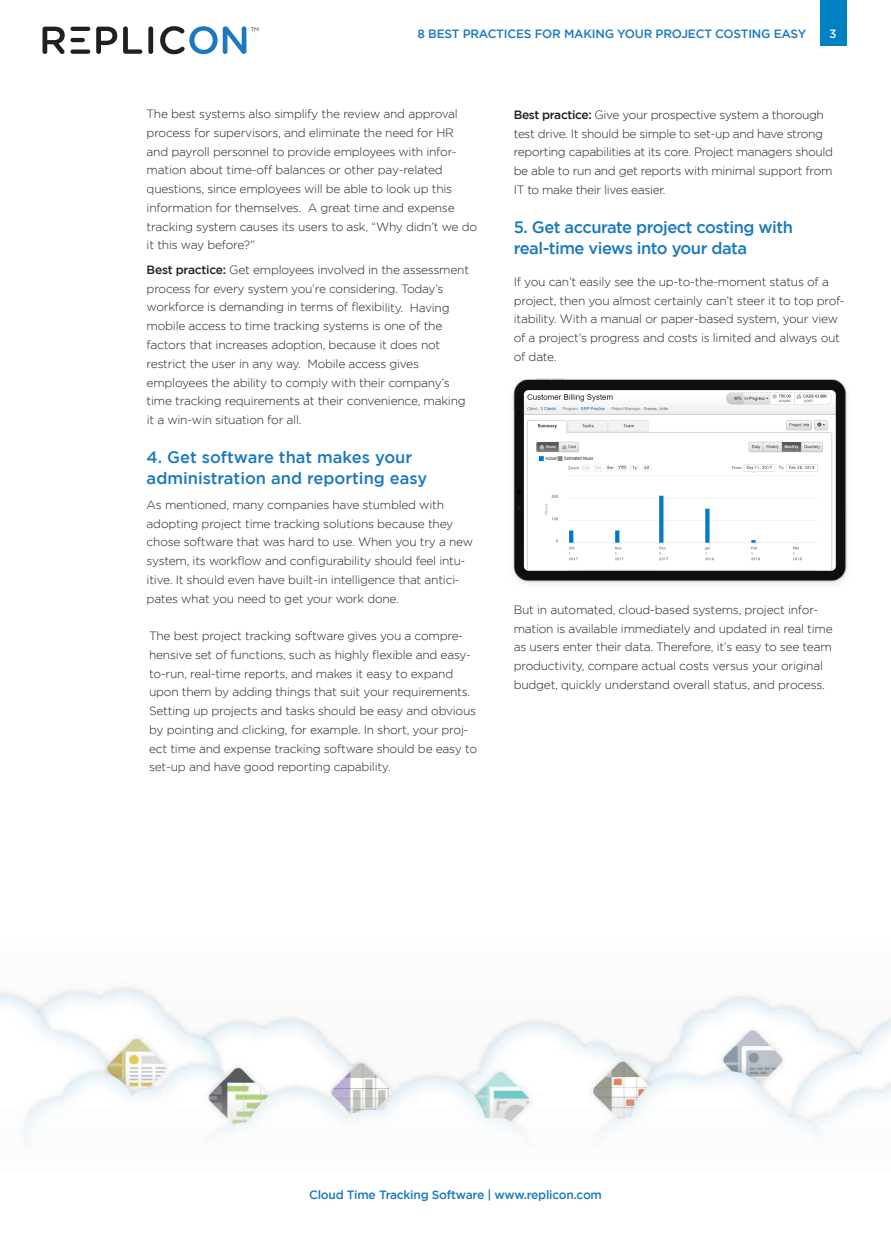
<style>
.page{position:relative;width:891px;height:1242px;background:#fff}
.page>*{position:absolute;margin:0;border:0;box-sizing:border-box;transform-origin:0 0}
.t1{font:500 16.5px/21px "Gotham";letter-spacing:-.025em;color:#1a79bf}
.t2{font:500 16.5px/21px "Gotham";color:#1a79bf}
.t3{font:300 12px/18.8px "Gotham";letter-spacing:-.02em;color:#231f20}
.t4{font:500 12px "Gotham";letter-spacing:-.02em;color:#1a79bf}
.t5{font:500 12px "Gotham";color:#f1f2f2}
.s1{font-weight:500}
</style>
<div class="page">
<img style="left:0;top:986px;width:891px;height:157px">
<svg style="left:43px;top:27px;width:22px;height:27px"></svg>
<svg style="left:96px;top:27px;width:21px;height:27px"></svg>
<svg style="left:123px;top:26px;width:19px;height:28px"></svg>
<div style="left:148px;top:26px;width:5px;height:28px;background:#231f20;border-radius:2px"></div>
<svg style="left:70px;top:50px;width:20px;height:4px"></svg>
<hr style="left:70px;top:38px;width:15px;height:4px;background:#231f20;border-radius:2px">
<hr style="left:70px;top:27px;width:20px;height:4px;background:#231f20;border-radius:2px">
<svg style="left:160px;top:26px;width:98px;height:28px"></svg>
<div style="left:820px;top:0;width:27px;height:46px;background:#0081c4"></div>
<img style="left:513px;top:378px;width:335px;height:207px">
<p class="t4" style="left:418px;top:27px;width:390px">8 BEST PRACTICES FOR MAKING YOUR PROJECT COSTING EASY</p>
<p class="t5" style="left:829px;top:27px;width:9px">3</p>
<p class="t3" style="left:147px;top:104px;width:332px">The best systems also simplify the review and approval process for supervisors, and eliminate the need for HR and payroll personnel to provide employees with infor&shy;mation about time-off balances or other pay-related questions, since employees will be able to look up this information for themselves. A great time and expense tracking system causes its users to ask, “Why didn’t we do it this way before?”</p>
<p class="t3" style="left:147px;top:260px;width:324px"><span class="s1">Best practice:</span> Get employees involved in the assessment process for every system you’re considering. Today’s workforce is demanding in terms of flexibility. Having mobile access to time tracking systems is one of the factors that increases adoption, because it does not restrict the user in any way. Mobile access gives employees the ability to comply with their company’s time tracking requirements at their convenience, making it a win-win situation for all.</p>
<h1 class="t2" style="left:147px;top:446px;width:282px">4. Get software that makes your administration and reporting easy</h1>
<p class="t3" style="left:147px;top:495px;width:328px">As mentioned, many companies have stumbled with adopting project time tracking solutions because they chose software that was hard to use. When you try a new system, its workflow and configurability should feel intu&shy;itive. It should even have built-in intelligence that antici&shy;pates what you need to get your work done.</p>
<p class="t3" style="left:149px;top:626px;width:329px">The best project tracking software gives you a compre&shy;hensive set of functions, such as highly flexible and easy&shy;to-run, real-time reports, and makes it easy to expand upon them by adding things that suit your requirements.<br>Setting up projects and tasks should be easy and obvious by pointing and clicking, for example. In short, your proj&shy;ect time and expense tracking software should be easy to set-up and have good reporting capability.</p>
<p class="t3" style="left:514px;top:105px;width:321px"><span class="s1">Best practice:</span> Give your prospective system a thorough test drive. It should be simple to set-up and have strong reporting capabilities at its core. Project managers should be able to run and get reports with minimal support from IT to make their lives easier.</p>
<h1 class="t1" style="left:514px;top:216px;width:281px">5. Get accurate project costing with real-time views into your data</h1>
<p class="t3" style="left:514px;top:272px;width:333px">If you can’t easily see the up-to-the-moment status of a project, then you almost certainly can’t steer it to top prof&shy;itability. With a manual or paper-based system, your view of a project’s progress and costs is limited and always out of date.</p>
<p class="t3" style="left:514px;top:600px;width:321px">But in automated, cloud-based systems, project infor&shy;mation is available immediately and updated in real time as users enter their data. Therefore, it’s easy to see team productivity, compare actual costs versus your original budget, quickly understand overall status, and process.</p>
<p class="t4" style="left:309px;top:1188px;width:294px">Cloud Time Tracking Software | www.replicon.com</p>
</div>
